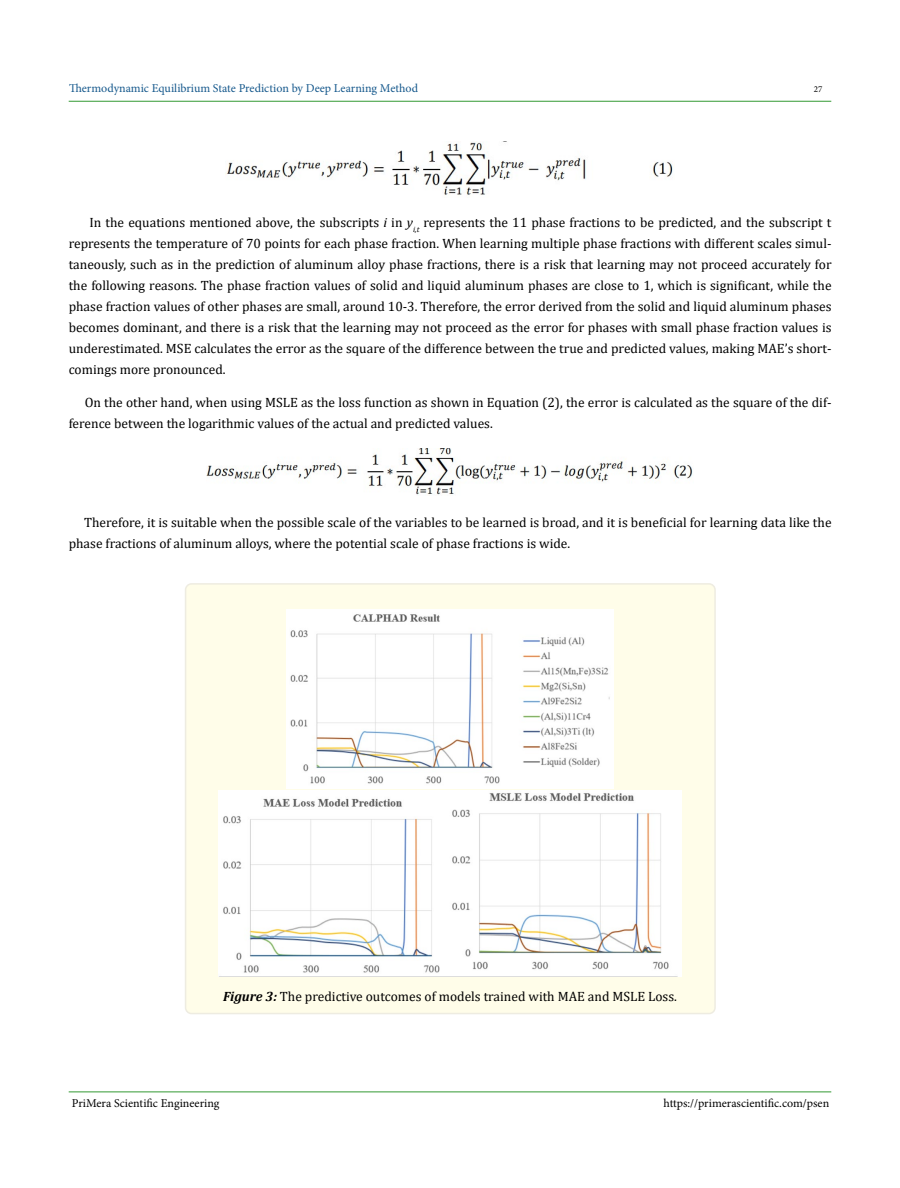
<style>
.page{position:relative;width:900px;height:1188px;background:#fff}
.page>*{position:absolute;margin:0;border:0;box-sizing:border-box;transform-origin:0 0}
.t1{font:13.5px/21px "Cambria";color:#000}
.t2{font:12px "Minion Pro";color:#000}
.t3{font:12px "Minion Pro";color:#15588c}
.t4{font:9px "Minion Pro";color:#000}
.s1{font-style:italic}
.s2{font-weight:700;font-style:italic}
</style>
<div class="page">
<hr style="left:69px;top:1092px;width:762px;height:1px;background:#393">
<hr style="left:69px;top:101px;width:762px;height:1px;background:#393">
<img style="left:225px;top:142px;width:448px;height:53px">
<img style="left:207px;top:448px;width:486px;height:47px">
<div style="left:186px;top:584px;width:529px;height:430px;background:#fffde9;border-radius:6px"></div>
<div style="left:185px;top:583px;width:531px;height:431px;border:2px solid #eeece1;border-radius:6px"></div>
<img style="left:287px;top:610px;width:326px;height:178px">
<img style="left:219px;top:791px;width:462px;height:185px">
<p class="t3" style="left:69px;top:80px;width:351px">Thermodynamic Equilibrium State Prediction by Deep Learning Method</p>
<p class="t4" style="left:814px;top:83px;width:10px">27</p>
<p class="t1" style="left:69px;top:212px;width:764px;text-align:justify;text-indent:21px">In the equations mentioned above, the subscripts <span class="s1">i</span> in <span class="s1">y</span><sub>i,t</sub> represents the 11 phase fractions to be predicted, and the subscript t represents the temperature of 70 points for each phase fraction. When learning multiple phase fractions with different scales simul&shy;taneously, such as in the prediction of aluminum alloy phase fractions, there is a risk that learning may not proceed accurately for the following reasons. The phase fraction values of solid and liquid aluminum phases are close to 1, which is significant, while the phase fraction values of other phases are small, around 10-3. Therefore, the error derived from the solid and liquid aluminum phases becomes dominant, and there is a risk that the learning may not proceed as the error for phases with small phase fraction values is underestimated. MSE calculates the error as the square of the difference between the true and predicted values, making MAE’s short&shy;comings more pronounced.</p>
<p class="t1" style="left:69px;top:392px;width:764px;text-indent:16px">On the other hand, when using MSLE as the loss function as shown in Equation (2), the error is calculated as the square of the dif&shy;ference between the logarithmic values of the actual and predicted values.</p>
<p class="t1" style="left:69px;top:512px;width:764px;text-indent:15px">Therefore, it is suitable when the possible scale of the variables to be learned is broad, and it is beneficial for learning data like the phase fractions of aluminum alloys, where the potential scale of phase fractions is wide.</p>
<p class="t1" style="left:223px;top:986px;width:455px"><span class="s2">Figure 3:</span> The predictive outcomes of models trained with MAE and MSLE Loss.</p>
<p class="t2" style="left:72px;top:1095px;width:149px">PriMera Scientific Engineering</p>
<p class="t2" style="left:664px;top:1095px;width:167px">https://primerascientific.com/psen</p>
</div>
